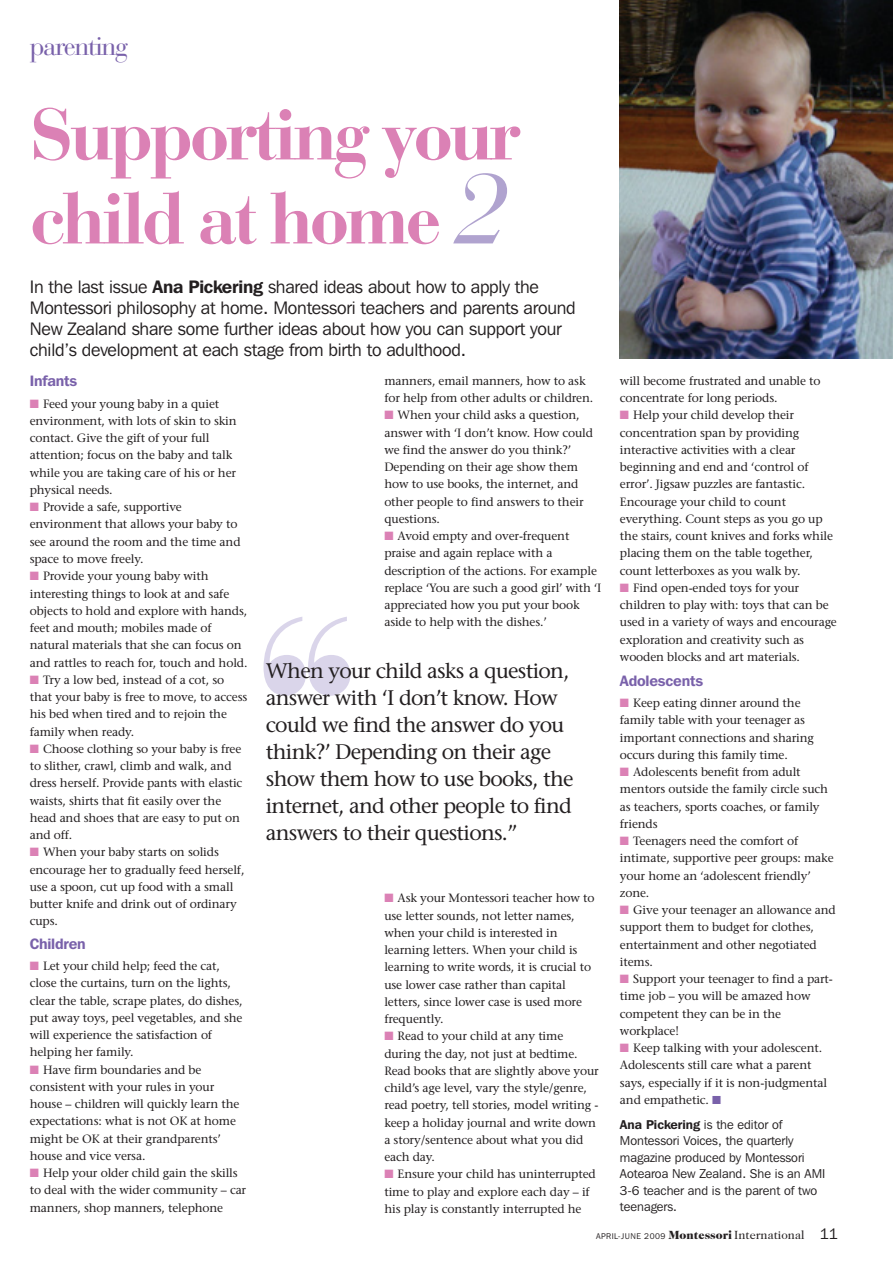
<style>
.page{position:relative;width:893px;height:1263px;background:#fff}
.page>*{position:absolute;margin:0;border:0;box-sizing:border-box;transform-origin:0 0}
.t1{font:700 252px "Bauer Bodoni";color:#dad5ea}
.t2{font:700 72px/84px "Bauer Bodoni";letter-spacing:-.055em;color:#db81b5}
.t3{font:27px "Bauer Bodoni";letter-spacing:-.055em;color:#7961aa}
.t4{font:21px/27px "Stone Serif";letter-spacing:-.035em;color:#231f20}
.t5{font:18px/21px "Franklin Gothic IT Cby BT";letter-spacing:-.015em;color:#231f20}
.t6{font:600 15px "Franklin Gothic IT Cby BT";letter-spacing:-.015em;color:#7961aa}
.t7{font:12.75px/16.5px "Franklin Gothic IT Cby BT";color:#231f20}
.t8{font:12px/17.2px "Stone Serif";letter-spacing:-.01em;color:#231f20}
.t9{font:8.25px "Franklin Gothic IT Cby BT";letter-spacing:.06em;color:#231f20}
.s1{font-weight:400;font-style:italic;font-size:99px;color:#b0a3cf}
.s2{font-weight:600}
.s3{color:#db81b5}
.s4{font-family:"European Pi Three";font-size:13.5px;color:#7961aa}
.s5{font-family:"Caslon Two Twenty Four";font-weight:900;font-size:12px}
.s6{font-family:"Caslon Two Twenty Four";font-size:12px}
.s7{font-size:15px}
</style>
<div class="page">
<img style="left:620px;top:0;width:273px;height:358px">
<h3 class="t3" style="left:30px;top:35px;width:100px">parenting</h3>
<h2 class="t2" style="left:30px;top:101px;width:493px">Supporting your child at home <span class="s1">2</span></h2>
<p class="t5" style="left:30px;top:278px;width:548px">In the last issue <span class="s2">Ana Pickering</span> shared ideas about how to apply the Montessori philosophy at home. Montessori teachers and parents around New Zealand share some further ideas about how you can support your child’s development at each stage from birth to adulthood.</p>
<p class="t6" style="left:30px;top:376px;width:49px">Infants</p>
<p class="t8" style="left:30px;top:396px;width:209px"><span class="s3">■</span> Feed your young baby in a quiet environment, with lots of skin to skin contact. Give the gift of your full attention; focus on the baby and talk while you are taking care of his or her physical needs.</p>
<p class="t8" style="left:30px;top:500px;width:212px"><span class="s3">■</span> Provide a safe, supportive environment that allows your baby to see around the room and the time and space to move freely.</p>
<p class="t8" style="left:30px;top:569px;width:219px"><span class="s3">■</span> Provide your young baby with interesting things to look at and safe objects to hold and explore with hands, feet and mouth; mobiles made of natural materials that she can focus on and rattles to reach for, touch and hold.</p>
<p class="t8" style="left:30px;top:672px;width:219px"><span class="s3">■</span> Try a low bed, instead of a cot, so that your baby is free to move, to access his bed when tired and to rejoin the family when ready.</p>
<p class="t8" style="left:30px;top:741px;width:214px"><span class="s3">■</span> Choose clothing so your baby is free to slither, crawl, climb and walk, and dress herself. Provide pants with elastic waists, shirts that fit easily over the head and shoes that are easy to put on and off.</p>
<p class="t8" style="left:30px;top:845px;width:216px"><span class="s3">■</span> When your baby starts on solids encourage her to gradually feed herself, use a spoon, cut up food with a small butter knife and drink out of ordinary cups.</p>
<p class="t6" style="left:30px;top:938px;width:57px">Children</p>
<p class="t8" style="left:30px;top:958px;width:214px"><span class="s3">■</span> Let your child help; feed the cat, close the curtains, turn on the lights, clear the table, scrape plates, do dishes, put away toys, peel vegetables, and she will experience the satisfaction of helping her family.</p>
<p class="t8" style="left:30px;top:1062px;width:211px"><span class="s3">■</span> Have firm boundaries and be consistent with your rules in your house – children will quickly learn the expectations: what is not OK at home might be OK at their grandparents’ house and vice versa.</p>
<p class="t8" style="left:30px;top:1165px;width:218px"><span class="s3">■</span> Help your older child gain the skills to deal with the wider community – car manners, shop manners, telephone</p>
<p class="t8" style="left:384px;top:373px;width:210px">manners, email manners, how to ask for help from other adults or children.</p>
<p class="t8" style="left:384px;top:408px;width:210px"><span class="s3">■</span> When your child asks a question, answer with ‘I don’t know. How could we find the answer do you think?’<br>Depending on their age show them how to use books, the internet, and other people to find answers to their questions.</p>
<p class="t8" style="left:384px;top:528px;width:219px"><span class="s3">■</span> Avoid empty and over-frequent praise and again replace with a description of the actions. For example replace ‘You are such a good girl’ with ‘I appreciated how you put your book aside to help with the dishes.’</p>
<h1 class="t1" style="left:250px;top:613px;width:116px">‘‘</h1>
<h3 class="t4" style="left:266px;top:659px;width:309px">When your child asks a question, answer with ‘I don’t know. How could we find the answer do you think?’ Depending on their age show them how to use books, the internet, and other people to find answers to their questions.”</h3>
<p class="t8" style="left:384px;top:891px;width:212px"><span class="s3">■</span> Ask your Montessori teacher how to use letter sounds, not letter names, when your child is interested in learning letters. When your child is learning to write words, it is crucial to use lower case rather than capital letters, since lower case is used more frequently.</p>
<p class="t8" style="left:384px;top:1029px;width:216px"><span class="s3">■</span> Read to your child at any time during the day, not just at bedtime.<br>Read books that are slightly above your child’s age level, vary the style/genre, read poetry, tell stories, model writing - keep a holiday journal and write down a story/sentence about what you did each day.</p>
<p class="t8" style="left:384px;top:1167px;width:213px"><span class="s3">■</span> Ensure your child has uninterrupted time to play and explore each day – if his play is constantly interrupted he</p>
<p class="t8" style="left:620px;top:373px;width:202px">will become frustrated and unable to concentrate for long periods.</p>
<p class="t8" style="left:620px;top:408px;width:215px"><span class="s3">■</span> Help your child develop their concentration span by providing interactive activities with a clear beginning and end and ‘control of error’. Jigsaw puzzles are fantastic.<br>Encourage your child to count everything. Count steps as you go up the stairs, count knives and forks while placing them on the table together, count letterboxes as you walk by.</p>
<p class="t8" style="left:620px;top:580px;width:218px"><span class="s3">■</span> Find open-ended toys for your children to play with: toys that can be used in a variety of ways and encourage exploration and creativity such as wooden blocks and art materials.</p>
<p class="t6" style="left:620px;top:675px;width:85px">Adolescents</p>
<p class="t8" style="left:620px;top:696px;width:196px"><span class="s3">■</span> Keep eating dinner around the family table with your teenager as important connections and sharing occurs during this family time.</p>
<p class="t8" style="left:620px;top:765px;width:210px"><span class="s3">■</span> Adolescents benefit from adult mentors outside the family circle such as teachers, sports coaches, or family friends</p>
<p class="t8" style="left:620px;top:834px;width:215px"><span class="s3">■</span> Teenagers need the comfort of intimate, supportive peer groups: make your home an ‘adolescent friendly’ zone.</p>
<p class="t8" style="left:620px;top:903px;width:217px"><span class="s3">■</span> Give your teenager an allowance and support them to budget for clothes, entertainment and other negotiated items.</p>
<p class="t8" style="left:620px;top:972px;width:214px"><span class="s3">■</span> Support your teenager to find a part&shy;time job – you will be amazed how competent they can be in the workplace!</p>
<p class="t8" style="left:620px;top:1041px;width:209px"><span class="s3">■</span> Keep talking with your adolescent.<br>Adolescents still care what a parent says, especially if it is non-judgmental and empathetic. <span class="s4">-</span></p>
<p class="t7" style="left:620px;top:1117px;width:207px"><span class="s2">Ana Pickering</span> is the editor of<br>Montessori Voices, the quarterly magazine produced by Montessori<br>Aotearoa New Zealand. She is an AMI<br>3-6 teacher and is the parent of two teenagers.</p>
<p class="t9" style="left:596px;top:1233px;width:243px">APRIL-JUNE 2009 <span class="s5">Montessori</span> <span class="s6">International</span> <span class="s7">11</span></p>
</div>
